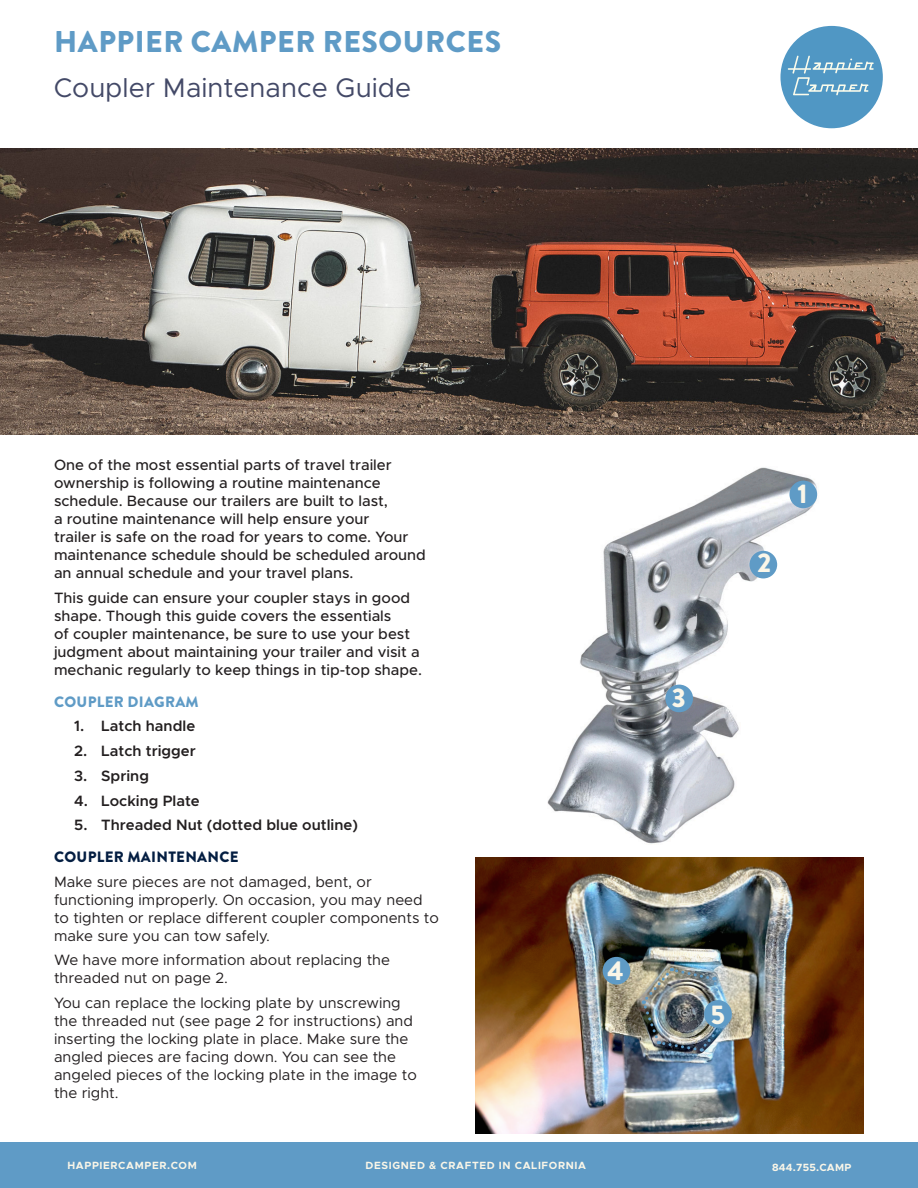
<style>
.page{position:relative;width:918px;height:1188px;background:#fff}
.page>*{position:absolute;margin:0;border:0;box-sizing:border-box;transform-origin:0 0}
.Display_Typeface{font:900 30px "Brandon Grotesque";letter-spacing:.02em;color:#5f9bc6}
.Content_Typeface{font:27px "Metropolis";color:#434967}
.t1{font:900 27px "Brandon Grotesque";color:#faf6e8}
.t2{font:500 15px/18px "Metropolis";color:#231f20}
.t3{font:15px/18px "Metropolis";color:#231f20}
.t4{font:600 15px "Metropolis";color:#231f20}
.t5{font:900 15px "Brandon Grotesque";letter-spacing:.02em;color:#041e42}
.t6{font:900 15px "Brandon Grotesque";letter-spacing:.02em;color:#5f9bc6}
.t7{font:700 10.5px "Metropolis";letter-spacing:.06em;color:#faf6e8}
.t8{font:700 10.5px "Metropolis";letter-spacing:.02em;color:#faf6e8}
</style>
<div class="page">
<img style="left:0;top:148px;width:918px;height:286px">
<div style="left:780px;top:26px;width:103px;height:102px;background:#5097c4;border-radius:50%"></div>
<svg style="left:788px;top:56px;width:86px;height:39px"></svg>
<div style="left:0;top:1143px;width:918px;height:45px;background:#5f9bc6"></div>
<img style="left:547px;top:467px;width:271px;height:377px">
<img style="left:475px;top:858px;width:389px;height:276px">
<div style="left:789px;top:481px;width:28px;height:27px;background:#5f9bc6;border-radius:50%"></div>
<div style="left:750px;top:551px;width:27px;height:27px;background:#5f9bc6;border-radius:50%"></div>
<div style="left:665px;top:685px;width:28px;height:27px;background:#5f9bc6;border-radius:50%"></div>
<div style="left:603px;top:957px;width:27px;height:28px;background:#5f9bc6;border-radius:50%"></div>
<img style="left:641px;top:967px;width:86px;height:85px">
<div style="left:704px;top:1000px;width:28px;height:28px;background:#5f9bc6;border-radius:50%"></div>
<p class="Display_Typeface" style="left:54px;top:20px;width:448px">HAPPIER CAMPER RESOURCES</p>
<p class="Content_Typeface" style="left:54px;top:71px;width:359px">Coupler Maintenance Guide</p>
<p class="t2" style="left:54px;top:456px;width:373px">One of the most essential parts of travel trailer ownership is following a routine maintenance schedule. Because our trailers are built to last,<br>a routine maintenance will help ensure your<br>trailer is safe on the road for years to come. Your maintenance schedule should be scheduled around an annual schedule and your travel plans.</p>
<p class="t2" style="left:54px;top:589px;width:370px">This guide can ensure your coupler stays in good shape. Though this guide covers the essentials<br>of coupler maintenance, be sure to use your best judgment about maintaining your trailer and visit a mechanic regularly to keep things in tip-top shape.</p>
<p class="t6" style="left:54px;top:691px;width:146px">COUPLER DIAGRAM</p>
<p class="t4" style="left:74px;top:717px;width:123px">1. Latch handle</p>
<p class="t4" style="left:74px;top:742px;width:123px">2. Latch trigger</p>
<p class="t4" style="left:74px;top:766px;width:76px">3. Spring</p>
<p class="t4" style="left:74px;top:791px;width:127px">4. Locking Plate</p>
<p class="t4" style="left:74px;top:816px;width:285px">5. Threaded Nut (dotted blue outline)</p>
<p class="t5" style="left:54px;top:846px;width:186px">COUPLER MAINTENANCE</p>
<p class="t3" style="left:54px;top:872px;width:386px">Make sure pieces are not damaged, bent, or functioning improperly. On occasion, you may need to tighten or replace different coupler components to make sure you can tow safely.</p>
<p class="t3" style="left:54px;top:951px;width:338px">We have more information about replacing the threaded nut on page 2.</p>
<p class="t3" style="left:54px;top:994px;width:364px">You can replace the locking plate by unscrewing the threaded nut (see page 2 for instructions) and inserting the locking plate in place. Make sure the angled pieces are facing down. You can see the angeled pieces of the locking plate in the image to the right.</p>
<p class="t1" style="left:672px;top:679px;width:15px">3</p>
<p class="t1" style="left:758px;top:544px;width:15px">2</p>
<p class="t1" style="left:797px;top:475px;width:12px">1</p>
<p class="t1" style="left:608px;top:951px;width:18px">4</p>
<p class="t1" style="left:711px;top:995px;width:16px">5</p>
<p class="t7" style="left:68px;top:1159px;width:131px">HAPPIERCAMPER.COM</p>
<p class="t7" style="left:366px;top:1158px;width:222px">DESIGNED &amp; CRAFTED IN CALIFORNIA</p>
<p class="t8" style="left:772px;top:1161px;width:81px">844.755.CAMP</p>
</div>
